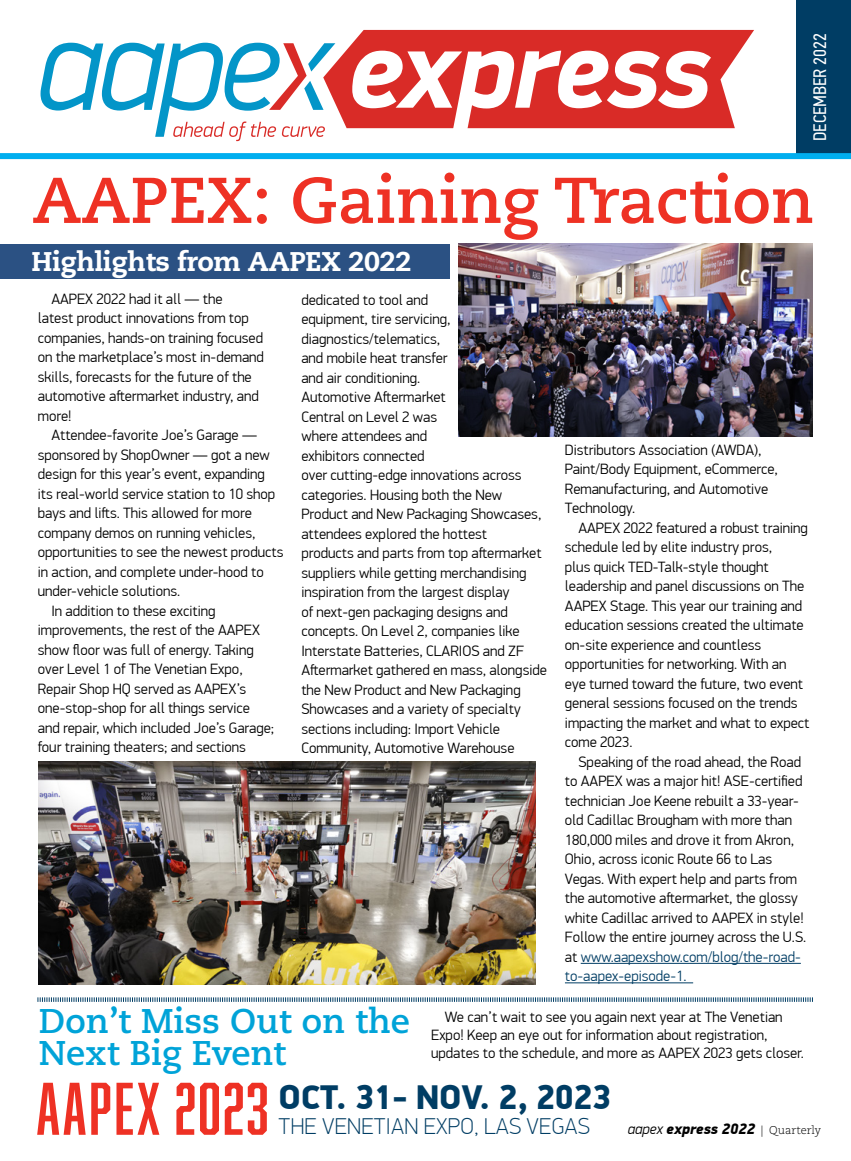
<style>
.page{position:relative;width:851px;height:1161px;background:#fff}
.page>*{position:absolute;margin:0;border:0;box-sizing:border-box;transform-origin:0 0}
.t1{font:68.55px "Abolition";letter-spacing:.04em;color:#ee3124}
.t2{font:700 64.5px "Caecilia LT Std";color:#ee3124}
.t3{font:900 34.5px "PF Din Display Pro";letter-spacing:-.01em;color:#003d64}
.t4{font:700 34.2px/31.2px "Caecilia LT Std";color:#00a3d8}
.t5{font:800 27px "Caecilia LT Std";letter-spacing:-.01em;color:#fff}
.t6{font:100 22.95px "PF Din Display Pro";letter-spacing:.01em;color:#003d64}
.t7{font:18px "PF Din Text Cond Pro";color:#fff}
.t8{font:300 15px/19.5px "PF Din Display Pro";color:#000}
.t9{font:italic 900 15px "PF Din Display Pro";color:#000}
.s1{color:#003d64}
.s2{font-weight:300}
.s3{font-family:"Caecilia LT Std";font-weight:300;font-style:normal;font-size:11.25px}
</style>
<div class="page">
<div style="left:796px;top:0;width:54px;height:157px;background:#003d64"></div>
<div style="left:0;top:153px;width:850px;height:6px;background:#00aeef"></div>
<svg style="left:335px;top:30px;width:419px;height:98px;fill:#d92b27"></svg>
<svg style="left:352px;top:51px;width:359px;height:78px"></svg>
<svg style="left:41px;top:43px;width:294px;height:98px"></svg>
<hr style="left:580px;top:963px;width:220px;height:1px;background:#003d64">
<hr style="left:565px;top:983px;width:128px;height:1px;background:#003d64">
<svg style="left:37px;top:997px;width:776px;height:5px"></svg>
<img style="left:458px;top:244px;width:354px;height:193px">
<img style="left:39px;top:762px;width:497px;height:223px">
<div style="left:0;top:244px;width:449px;height:35px;background:#2b5183"></div>
<p class="t7" style="left:809px;top:141px;width:109px;rotate:-90deg">DECEMBER 2022</p>
<h2 class="t2" style="left:32px;top:162px;width:782px">AAPEX: Gaining Traction</h2>
<h3 class="t5" style="left:31px;top:245px;width:381px">Highlights from AAPEX 2022</h3>
<p class="t8" style="left:38px;top:289px;width:228px;text-indent:14px">AAPEX 2022 had it all — the<br>latest product innovations from top companies, hands-on training focused on the marketplace’s most in-demand skills, forecasts for the future of the automotive aftermarket industry, and more!</p>
<p class="t8" style="left:51px;top:426px;width:207px">Attendee-favorite Joe’s Garage —</p>
<p class="t8" style="left:38px;top:445px;width:233px">sponsored by ShopOwner — got a new</p>
<p class="t8" style="left:38px;top:465px;width:229px">design for this year’s event, expanding</p>
<p class="t8" style="left:38px;top:484px;width:239px">its real-world service station to 10 shop</p>
<p class="t8" style="left:38px;top:504px;width:216px">bays and lifts. This allowed for more</p>
<p class="t8" style="left:38px;top:523px;width:219px">company demos on running vehicles,</p>
<p class="t8" style="left:38px;top:543px;width:247px">opportunities to see the newest products</p>
<p class="t8" style="left:38px;top:562px;width:227px">in action, and complete under-hood to</p>
<p class="t8" style="left:38px;top:582px;width:144px">under-vehicle solutions.</p>
<p class="t8" style="left:51px;top:601px;width:166px">In addition to these exciting</p>
<p class="t8" style="left:38px;top:621px;width:223px">improvements, the rest of the AAPEX</p>
<p class="t8" style="left:38px;top:640px;width:217px">show floor was full of energy. Taking</p>
<p class="t8" style="left:38px;top:660px;width:206px">over Level 1 of The Venetian Expo,</p>
<p class="t8" style="left:38px;top:679px;width:210px">Repair Shop HQ served as AAPEX’s</p>
<p class="t8" style="left:38px;top:699px;width:214px">one-stop-shop for all things service</p>
<p class="t8" style="left:38px;top:718px;width:238px">and repair, which included Joe’s Garage;</p>
<p class="t8" style="left:38px;top:738px;width:210px">four training theaters; and sections</p>
<p class="t8" style="left:301px;top:290px;width:247px">dedicated to tool and<br>equipment, tire servicing, diagnostics/telematics,<br>and mobile heat transfer<br>and air conditioning.<br>Automotive Aftermarket<br>Central on Level 2 was<br>where attendees and<br>exhibitors connected<br>over cutting-edge innovations across categories. Housing both the New<br>Product and New Packaging Showcases, attendees explored the hottest<br>products and parts from top aftermarket suppliers while getting merchandising inspiration from the largest display<br>of next-gen packaging designs and concepts. On Level 2, companies like<br>Interstate Batteries, CLARIOS and ZF<br>Aftermarket gathered en mass, alongside the New Product and New Packaging<br>Showcases and a variety of specialty sections including: Import Vehicle<br>Community, Automotive Warehouse</p>
<p class="t8" style="left:565px;top:440px;width:214px">Distributors Association (AWDA),<br>Paint/Body Equipment, eCommerce,<br>Remanufacturing, and Automotive<br>Technology.</p>
<p class="t8" style="left:565px;top:518px;width:246px;text-indent:14px">AAPEX 2022 featured a robust training schedule led by elite industry pros,<br>plus quick TED-Talk-style thought leadership and panel discussions on The AAPEX Stage. This year our training and education sessions created the ultimate on-site experience and countless opportunities for networking. With an eye turned toward the future, two event general sessions focused on the trends impacting the market and what to expect come 2023.</p>
<p class="t8" style="left:565px;top:752px;width:243px;text-indent:14px">Speaking of the road ahead, the Road to AAPEX was a major hit! ASE-certified technician Joe Keene rebuilt a 33-year&shy;old Cadillac Brougham with more than 180,000 miles and drove it from Akron, Ohio, across iconic Route 66 to Las Vegas. With expert help and parts from the automotive aftermarket, the glossy white Cadillac arrived to AAPEX in style!<br>Follow the entire journey across the U.S. at <span class="s1">www.aapexshow.com/blog/the-road&shy;to-aapex-episode-1.</span></p>
<h3 class="t4" style="left:39px;top:1006px;width:372px">Don’t Miss Out on the<br>Next Big Event</h3>
<p class="t8" style="left:431px;top:1008px;width:374px;line-height:18px;text-indent:14px">We can’t wait to see you again next year at The Venetian<br>Expo! Keep an eye out for information about registration, updates to the schedule, and more as AAPEX 2023 gets closer.</p>
<h1 class="t1" style="left:37px;top:1069px;width:234px">AAPEX 2023</h1>
<h3 class="t3" style="left:278px;top:1076px;width:334px">OCT. 31- NOV. 2, 2023</h3>
<h3 class="t6" style="left:278px;top:1113px;width:313px">THE VENETIAN EXPO, LAS VEGAS</h3>
<p class="t9" style="left:628px;top:1120px;width:195px"><span class="s2">aapex</span> express 2022 <span class="s3">| Quarterly</span></p>
</div>
